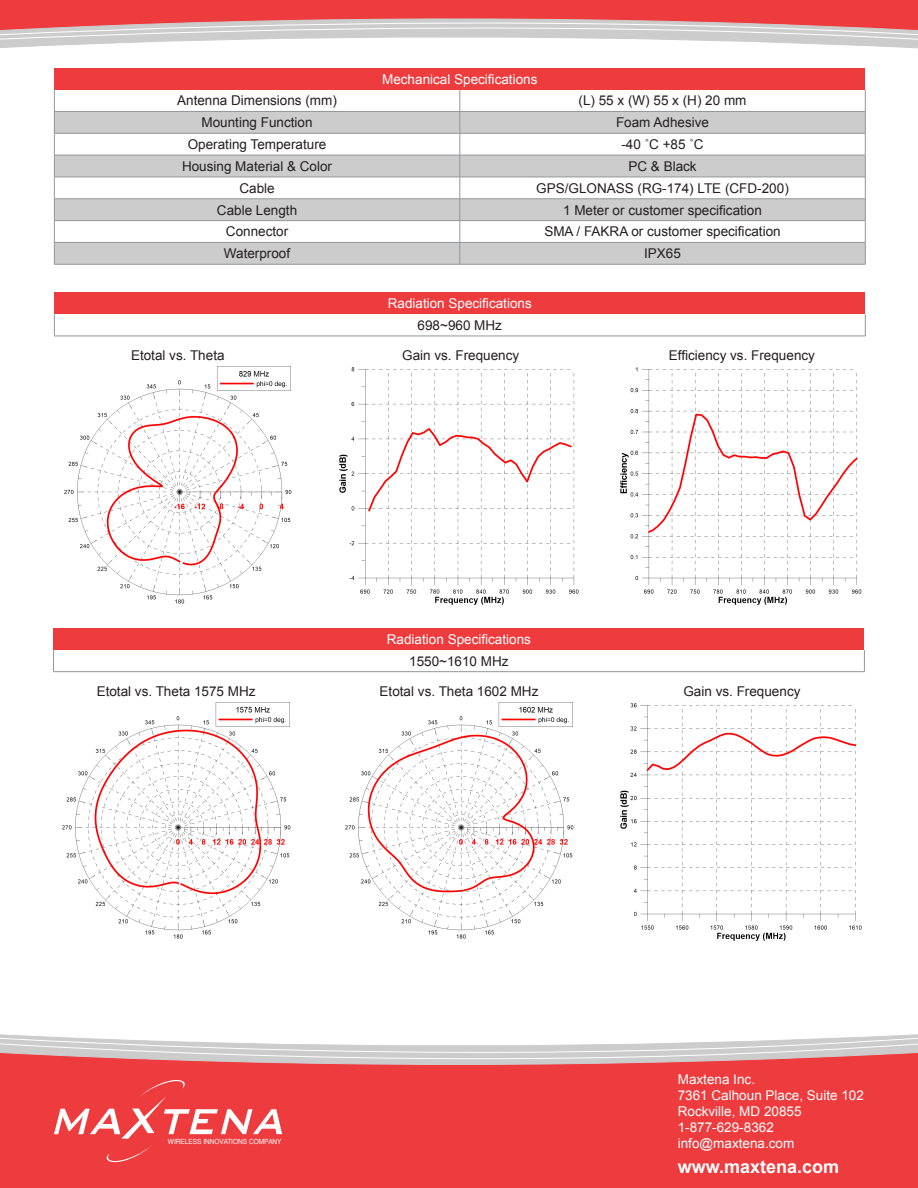
<style>
.page{position:relative;width:918px;height:1188px;background:#fff}
.page>*{position:absolute;margin:0;border:0;box-sizing:border-box;transform-origin:0 0}
.t1{font:700 18px "Arial";color:#fff}
.t2{font:13.5px "Arial";color:#231f20}
.t3{font:13.5px "Arial";color:#fff}
.t4{font:7.2px "Helvetica";color:#fff;scale:.91 1}
</style>
<div class="page">
<svg style="left:0;top:0;width:918px;height:49px"></svg>
<div style="left:0;top:1169px;width:918px;height:19px;background:#ee3b3d"></div>
<svg style="left:0;top:1034px;width:918px;height:135px;background:#eb5f60"></svg>
<div style="left:54px;top:68px;width:811px;height:22px;background:#ee3b3d"></div>
<svg style="left:55px;top:112px;width:810px;height:152px;fill:#ccc"></svg>
<hr style="left:54px;top:111px;width:406px;height:1px;background:#939598">
<hr style="left:460px;top:111px;width:405px;height:1px;background:#939598">
<hr style="left:54px;top:133px;width:406px;height:1px;background:#939598">
<hr style="left:460px;top:133px;width:405px;height:1px;background:#939598">
<hr style="left:54px;top:155px;width:406px;height:1px;background:#939598">
<hr style="left:460px;top:155px;width:405px;height:1px;background:#939598">
<hr style="left:54px;top:177px;width:406px;height:1px;background:#939598">
<hr style="left:460px;top:177px;width:405px;height:1px;background:#939598">
<hr style="left:54px;top:199px;width:406px;height:1px;background:#939598">
<hr style="left:460px;top:199px;width:405px;height:1px;background:#939598">
<hr style="left:54px;top:220px;width:406px;height:1px;background:#939598">
<hr style="left:460px;top:220px;width:405px;height:1px;background:#939598">
<hr style="left:54px;top:242px;width:406px;height:1px;background:#939598">
<svg style="left:54px;top:90px;width:1px;height:174px"></svg>
<hr style="left:460px;top:242px;width:405px;height:1px;background:#939598">
<svg style="left:460px;top:90px;width:1px;height:174px"></svg>
<svg style="left:865px;top:90px;width:1px;height:174px"></svg>
<hr style="left:54px;top:264px;width:406px;height:1px;background:#939598">
<hr style="left:460px;top:264px;width:405px;height:1px;background:#939598">
<div style="left:54px;top:292px;width:811px;height:22px;background:#ee3b3d"></div>
<svg style="left:54px;top:314px;width:1px;height:22px"></svg>
<svg style="left:865px;top:314px;width:1px;height:22px"></svg>
<hr style="left:54px;top:336px;width:811px;height:1px;background:#939598">
<img style="left:339px;top:367px;width:239px;height:237px">
<div style="left:53px;top:628px;width:811px;height:22px;background:#ee3b3d"></div>
<svg style="left:53px;top:650px;width:1px;height:21px"></svg>
<svg style="left:864px;top:650px;width:1px;height:21px"></svg>
<hr style="left:53px;top:671px;width:812px;height:1px;background:#939598">
<img style="left:62px;top:703px;width:229px;height:236px">
<img style="left:345px;top:703px;width:228px;height:236px">
<img style="left:620px;top:703px;width:242px;height:237px">
<img style="left:64px;top:367px;width:227px;height:237px">
<img style="left:620px;top:367px;width:241px;height:237px">
<p class="t3" style="left:382px;top:70px;width:157px">Mechanical Specifications</p>
<p class="t2" style="left:177px;top:92px;width:161px">Antenna Dimensions (mm)</p>
<p class="t2" style="left:579px;top:92px;width:170px">(L) 55 x (W) 55 x (H) 20 mm</p>
<p class="t2" style="left:202px;top:114px;width:113px">Mounting Function</p>
<p class="t2" style="left:616px;top:114px;width:95px">Foam Adhesive</p>
<p class="t2" style="left:188px;top:136px;width:140px">Operating Temperature</p>
<p class="t2" style="left:621px;top:136px;width:84px">-40 ˚C +85 ˚C</p>
<p class="t2" style="left:182px;top:157px;width:152px">Housing Material &amp; Color</p>
<p class="t2" style="left:628px;top:157px;width:70px">PC &amp; Black</p>
<p class="t2" style="left:239px;top:179px;width:37px">Cable</p>
<p class="t2" style="left:536px;top:179px;width:254px">GPS/GLONASS (RG-174) LTE (CFD-200)</p>
<p class="t2" style="left:217px;top:201px;width:82px">Cable Length</p>
<p class="t2" style="left:563px;top:201px;width:200px">1 Meter or customer specification</p>
<p class="t2" style="left:226px;top:223px;width:64px">Connector</p>
<p class="t2" style="left:544px;top:223px;width:238px">SMA / FAKRA or customer specification</p>
<p class="t2" style="left:224px;top:245px;width:68px">Waterproof</p>
<p class="t2" style="left:644px;top:245px;width:38px">IPX65</p>
<p class="t3" style="left:388px;top:295px;width:146px">Radiation Specifications</p>
<p class="t2" style="left:418px;top:316px;width:86px">698~960 MHz</p>
<p class="t2" style="left:131px;top:347px;width:95px">Etotal vs. Theta</p>
<p class="t2" style="left:402px;top:347px;width:119px">Gain vs. Frequency</p>
<p class="t2" style="left:669px;top:347px;width:148px">Efficiency vs. Frequency</p>
<p class="t3" style="left:387px;top:630px;width:146px">Radiation Specifications</p>
<p class="t2" style="left:409px;top:652px;width:101px">1550~1610 MHz</p>
<p class="t2" style="left:97px;top:683px;width:160px">Etotal vs. Theta 1575 MHz</p>
<p class="t2" style="left:380px;top:683px;width:160px">Etotal vs. Theta 1602 MHz</p>
<p class="t2" style="left:683px;top:683px;width:119px">Gain vs. Frequency</p>
<p class="t4" style="left:168px;top:1135px;width:126px">WIRELESS INNOVATIONS COMPANY</p>
<p class="t3" style="left:678px;top:1070px;width:79px">Maxtena Inc.</p>
<p class="t3" style="left:678px;top:1086px;width:188px">7361 Calhoun Place, Suite 102</p>
<p class="t3" style="left:678px;top:1102px;width:125px">Rockville, MD 20855</p>
<p class="t3" style="left:678px;top:1119px;width:98px">1-877-629-8362</p>
<p class="t3" style="left:678px;top:1135px;width:118px">info@maxtena.com</p>
<p class="t1" style="left:678px;top:1155px;width:163px">www.maxtena.com</p>
</div>
